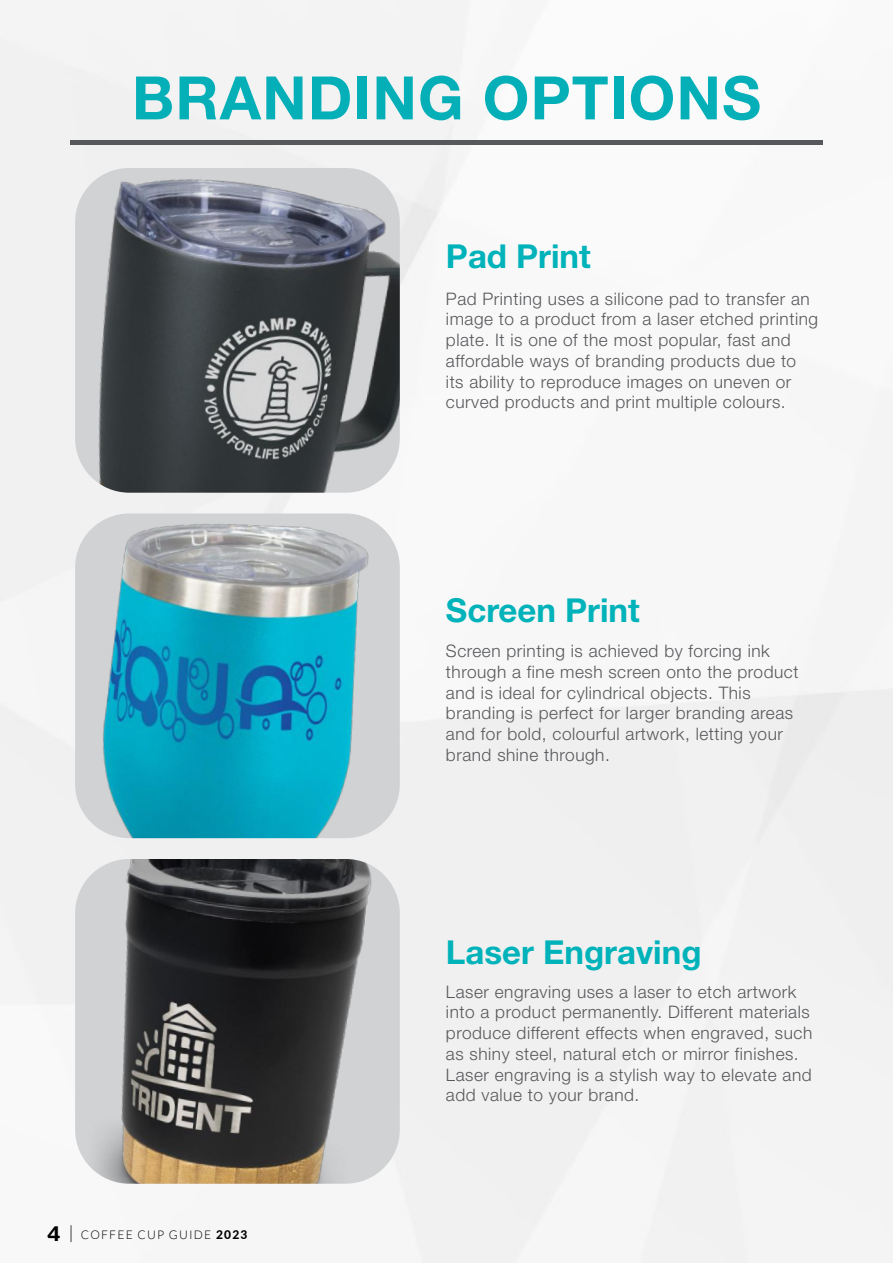
<style>
.page{position:relative;width:893px;height:1263px;background:#f4f4f4}
.page>*{position:absolute;margin:0;border:0;box-sizing:border-box;transform-origin:0 0}
.t1{font:700 60px "Helvetica Neue LT Std";letter-spacing:.02em;color:#05afb8}
.t2{font:700 33px "Helvetica Neue LT Std";color:#00b2b9}
.t3{font:300 17.25px/20.7px "Helvetica Neue";letter-spacing:.03em;color:#57585b}
.t4{font:300 12px "Lato";letter-spacing:.1em;color:#000}
.s1{font-family:"Alright Sans";font-weight:700;font-size:21px}
.s2{font-size:18px}
.s3{font-weight:800}
</style>
<div class="page">
<img style="left:75px;top:168px;width:325px;height:325px">
<img style="left:75px;top:513px;width:325px;height:325px">
<img style="left:75px;top:859px;width:325px;height:325px">
<div style="left:71px;top:140px;width:752px;height:5px;background:#57585b"></div>
<h1 class="t1" style="left:132px;top:61px;width:631px">BRANDING OPTIONS</h1>
<h2 class="t2" style="left:446px;top:236px;width:146px">Pad Print</h2>
<p class="t3" style="left:446px;top:287px;width:374px">Pad Printing uses a silicone pad to transfer an image to a product from a laser etched printing plate. It is one of the most popular, fast and affordable ways of branding products due to its ability to reproduce images on uneven or curved products and print multiple colours.</p>
<h2 class="t2" style="left:446px;top:590px;width:195px">Screen Print</h2>
<p class="t3" style="left:446px;top:640px;width:354px">Screen printing is achieved by forcing ink through a fine mesh screen onto the product and is ideal for cylindrical objects. This branding is perfect for larger branding areas and for bold, colourful artwork, letting your brand shine through.</p>
<h2 class="t2" style="left:446px;top:932px;width:257px">Laser Engraving</h2>
<p class="t4" style="left:47px;top:1228px;width:202px"><span class="s1">4</span> <span class="s2">|</span> COFFEE CUP GUIDE <span class="s3">2023</span></p>
<p class="t3" style="left:446px;top:980px;width:368px">Laser engraving uses a laser to etch artwork into a product permanently. Different materials produce different effects when engraved, such as shiny steel, natural etch or mirror finishes.<br>Laser engraving is a stylish way to elevate and add value to your brand.</p>
</div>
